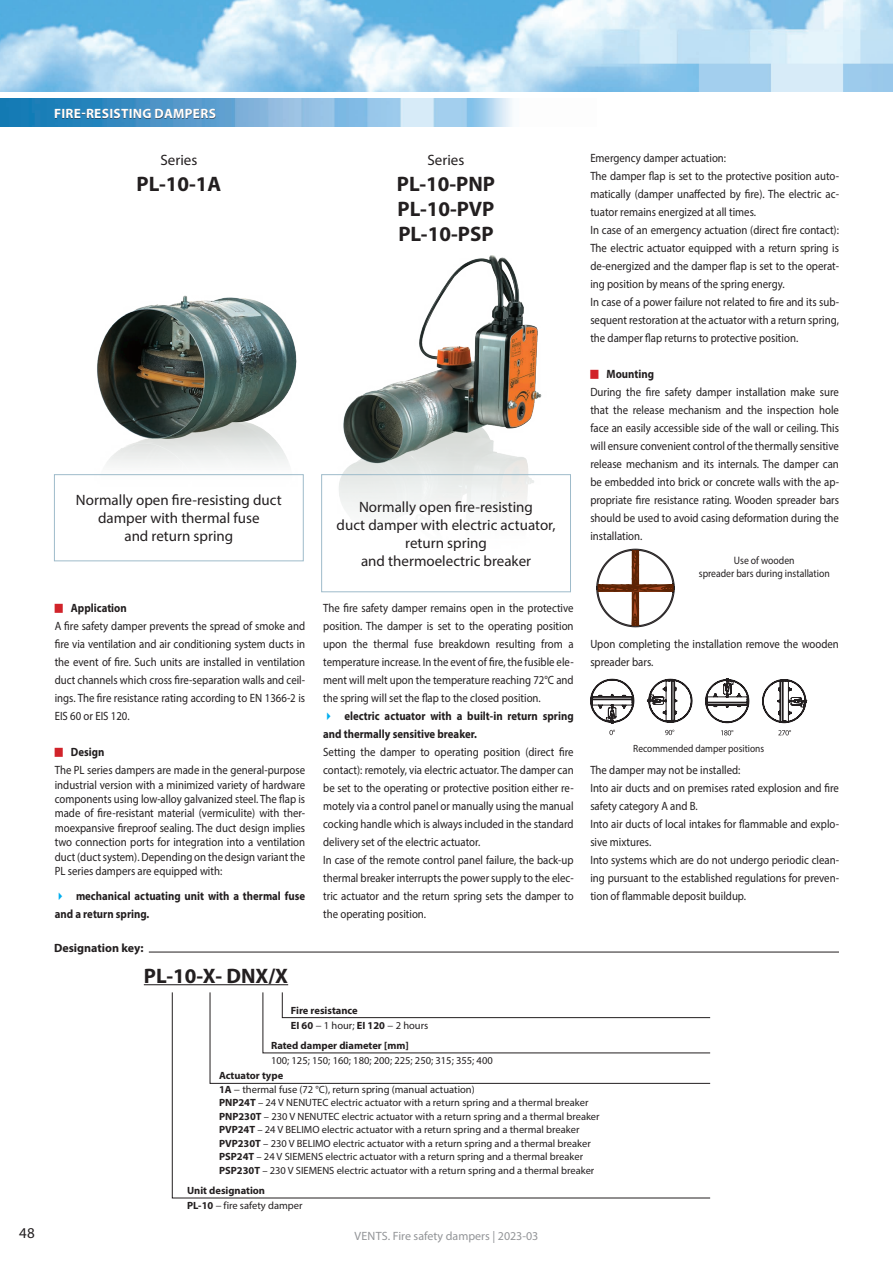
<style>
.page{position:relative;width:893px;height:1263px;background:#fff}
.page>*{position:absolute;margin:0;border:0;box-sizing:border-box;transform-origin:0 0}
.t1{font:700 21px/25.2px "Myriad Pro";color:#231f20;text-align:justify}
.t2{font:15px/18px "Myriad Pro";color:#231f20;text-align:center}
.t3{font:700 13.5px "Myriad Pro";letter-spacing:.02em;color:#fff}
.t4{font:12px/18px "Myriad Pro";color:#231f20;scale:.9 1}
.t5{font:700 12px/18px "Myriad Pro";color:#231f20;scale:.9 1}
.t6{font:12px "Myriad Pro";color:#939598}
.t7{font:700 12px "Myriad Pro";color:#231f20}
.t8{font:10.8px/12.9px "Myriad Pro";color:#231f20;text-align:center;scale:.9 1}
.t9{font:10.5px/13.5px "Myriad Pro";color:#231f20}
.t10{font:700 10.5px/15px "Myriad Pro";color:#231f20}
.t11{font:10.5px "Myriad Pro";color:#231f20;scale:.9 1}
.s1{font-weight:400;font-style:italic}
.s2{font-weight:400}
.s3{font-weight:700}
</style>
<div class="page">
<img style="left:0;top:0;width:893px;height:91px">
<img style="left:0;top:99px;width:512px;height:27px">
<img style="left:97px;top:295px;width:200px;height:171px">
<img style="left:339px;top:255px;width:203px;height:256px">
<svg style="left:596px;top:548px;width:78px;height:80px"></svg>
<svg style="left:590px;top:679px;width:45px;height:56px"></svg>
<svg style="left:647px;top:678px;width:46px;height:45px"></svg>
<svg style="left:665px;top:730px;width:9px;height:5px"></svg>
<svg style="left:705px;top:679px;width:44px;height:44px"></svg>
<svg style="left:721px;top:730px;width:12px;height:5px"></svg>
<svg style="left:762px;top:679px;width:45px;height:44px"></svg>
<svg style="left:778px;top:730px;width:13px;height:5px"></svg>
<hr style="left:149px;top:952px;width:690px;height:1px;background:#231f20">
<svg style="left:172px;top:992px;width:539px;height:207px"></svg>
<hr style="left:144px;top:984px;width:144px;height:1px;background:#231f20">
<div style="left:54px;top:474px;width:250px;height:87px;border:1px solid #9ebbca"></div>
<div style="left:321px;top:474px;width:250px;height:118px;border:1px solid #9ebbca"></div>
<div style="left:56px;top:109px;width:160px;height:10px;background:#231f20;opacity:.7"></div>
<p class="t3" style="left:54px;top:105px;width:163px">FIRE-RESISTING DAMPERS</p>
<p class="t2" style="left:160px;top:151px;width:38px">Series</p>
<h1 class="t1" style="left:137px;top:170px;width:86px">PL-10-1A</h1>
<p class="t2" style="left:427px;top:151px;width:38px">Series</p>
<h1 class="t1" style="left:397px;top:170px;width:100px">PL-10-PNP PL-10-PVP PL-10-PSP</h1>
<p class="t2" style="left:76px;top:491px;width:207px">Normally open fire-resisting duct damper with thermal fuse<br>and return spring</p>
<p class="t2" style="left:337px;top:498px;width:220px">Normally open fire-resisting<br>duct damper with electric actuator, return spring<br>and thermoelectric breaker</p>
<p class="t5" style="left:71px;top:599px;width:64px">Application</p>
<p class="t4" style="left:55px;top:617px;width:280px;text-align:justify">A fire safety damper prevents the spread of smoke and fire via ventilation and air conditioning system ducts in the event of fire. Such units are installed in ventilation duct channels which cross fire-separation walls and ceil&shy;ings. The fire resistance rating according to EN 1366-2 is EIS 60 or EIS 120.</p>
<p class="t5" style="left:71px;top:743px;width:39px">Design</p>
<p class="t4" style="left:55px;top:763px;width:280px;line-height:14.4px;text-align:justify">The PL series dampers are made in the general-purpose industrial version with a minimized variety of hardware components using low-alloy galvanized steel. The flap is made of fire-resistant material (vermiculite) with ther&shy;moexpansive fireproof sealing. The duct design implies two connection ports for integration into a ventilation duct (duct system). Depending on the design variant the PL series dampers are equipped with:</p>
<p class="t5" style="left:55px;top:887px;width:280px;text-indent:21px">mechanical actuating unit with a thermal fuse and a return spring.</p>
<p class="t7" style="left:54px;top:940px;width:91px">Designation key:</p>
<h1 class="t1" style="left:144px;top:962px;width:146px">PL-10-X- DNX/X</h1>
<p class="t4" style="left:323px;top:599px;width:280px;text-align:justify">The fire safety damper remains open in the protective position. The damper is set to the operating position upon the thermal fuse breakdown resulting from a temperature increase. In the event of fire, the fusible ele&shy;ment will melt upon the temperature reaching 72°C and the spring will set the flap to the closed position.</p>
<p class="t5" style="left:323px;top:707px;width:280px;text-indent:21px">electric actuator with a built-in return spring and thermally sensitive breaker.</p>
<p class="t4" style="left:323px;top:743px;width:280px">Setting the damper to operating position (direct fire contact): remotely, via electric actuator. The damper can be set to the operating or protective position either re&shy;motely via a control panel or manually using the manual cocking handle which is always included in the standard delivery set of the electric actuator.<br>In case of the remote control panel failure, the back-up thermal breaker interrupts the power supply to the elec&shy;tric actuator and the return spring sets the damper to the operating position.</p>
<p class="t10" style="left:291px;top:1002px;width:139px">Fire resistance<br>EI 60 <span class="s1">−</span> <span class="s2">1 hour;</span> EI 120 <span class="s1">−</span> <span class="s2">2 hours</span></p>
<p class="t4" style="left:590px;top:149px;width:278px">Emergency damper actuation:<br>The damper flap is set to the protective position auto&shy;matically (damper unaffected by fire). The electric ac&shy;tuator remains energized at all times.<br>In case of an emergency actuation (direct fire contact):<br>The electric actuator equipped with a return spring is de-energized and the damper flap is set to the operat&shy;ing position by means of the spring energy.<br>In case of a power failure not related to fire and its sub&shy;sequent restoration at the actuator with a return spring, the damper flap returns to protective position.</p>
<p class="t5" style="left:606px;top:365px;width:54px">Mounting</p>
<p class="t4" style="left:590px;top:383px;width:278px;text-align:justify">During the fire safety damper installation make sure that the release mechanism and the inspection hole face an easily accessible side of the wall or ceiling. This will ensure convenient control of the thermally sensitive release mechanism and its internals. The damper can be embedded into brick or concrete walls with the ap&shy;propriate fire resistance rating. Wooden spreader bars should be used to avoid casing deformation during the installation.</p>
<p class="t8" style="left:699px;top:553px;width:147px">Use of wooden<br>spreader bars during installation</p>
<p class="t4" style="left:590px;top:635px;width:278px">Upon completing the installation remove the wooden spreader bars.</p>
<p class="t11" style="left:633px;top:742px;width:147px">Recommended damper positions</p>
<p class="t4" style="left:590px;top:761px;width:278px">The damper may not be installed:<br>Into air ducts and on premises rated explosion and fire safety category A and B.<br>Into air ducts of local intakes for flammable and explo&shy;sive mixtures.<br>Into systems which are do not undergo periodic clean&shy;ing pursuant to the established regulations for preven&shy;tion of flammable deposit buildup.</p>
<p class="t10" style="left:271px;top:1037px;width:139px">Rated damper diameter [mm]</p>
<p class="t9" style="left:271px;top:1053px;width:223px">100; 125; 150; 160; 180; 200; 225; 250; 315; 355; 400</p>
<p class="t9" style="left:219px;top:1069px;width:382px"><span class="s3">Actuator type<br>1A</span> − thermal fuse (72 °C), return spring (manual actuation)<br><span class="s3">PNP24T</span> – 24 V NENUTEC electric actuator with a return spring and a thermal breaker <span class="s3">PNP230T</span> – 230 V NENUTEC electric actuator with a return spring and a thermal breaker <span class="s3">PVP24T</span> – 24 V BELIMO electric actuator with a return spring and a thermal breaker <span class="s3">PVP230T</span> – 230 V BELIMO electric actuator with a return spring and a thermal breaker <span class="s3">PSP24T</span> – 24 V SIEMENS electric actuator with a return spring and a thermal breaker <span class="s3">PSP230T</span> – 230 V SIEMENS electric actuator with a return spring and a thermal breaker</p>
<p class="t10" style="left:187px;top:1182px;width:117px">Unit designation<br>PL-10 <span class="s1">−</span> <span class="s2">fire safety damper</span></p>
<p class="t2" style="left:19px;top:1224px;width:17px">48</p>
<p class="t6" style="left:354px;top:1229px;width:185px">VENTS. Fire safety dampers | 2023-03</p>
</div>
